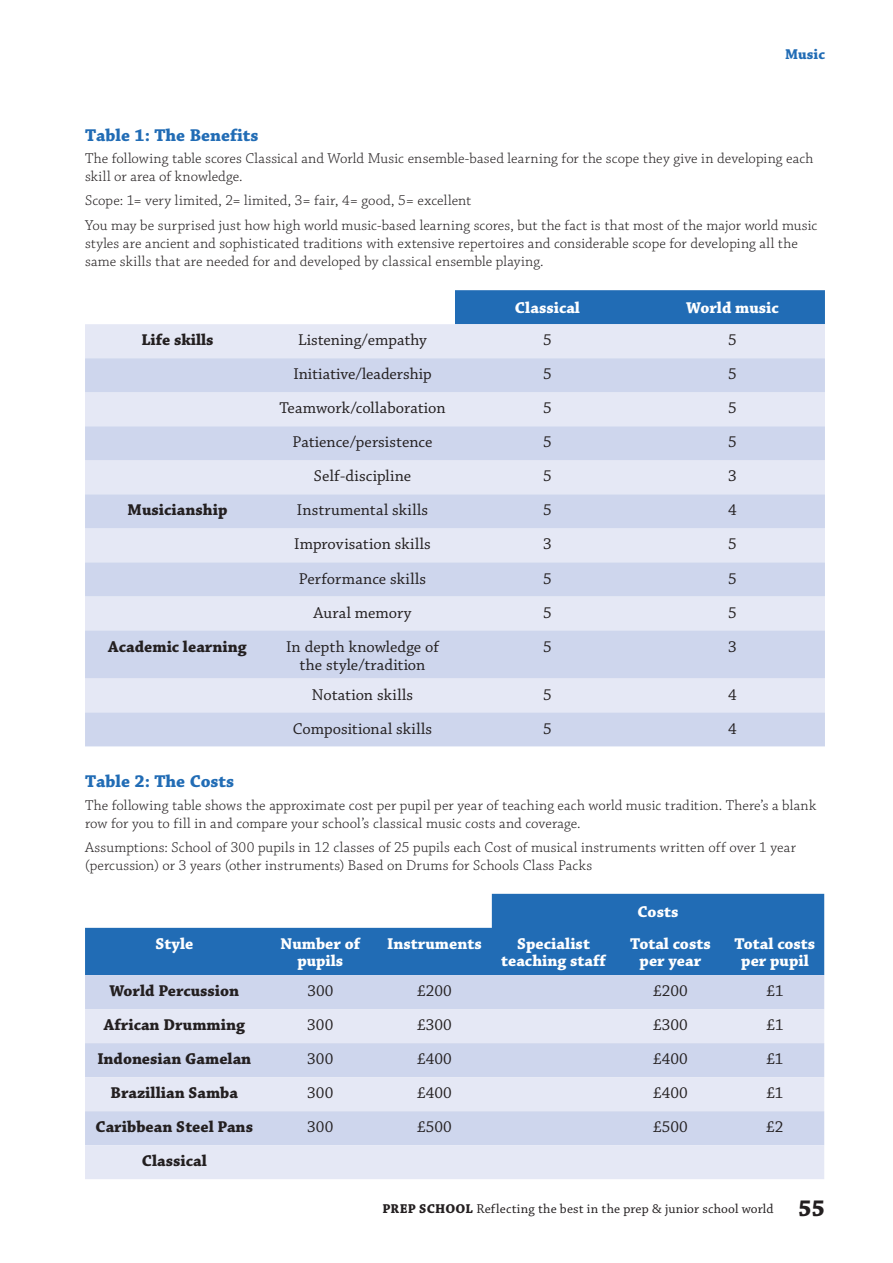
<style>
.page{position:relative;width:893px;height:1263px;background:#fff}
.page>*{position:absolute;margin:0;border:0;box-sizing:border-box;transform-origin:0 0}
.t1{font:700 18px "Chaparral Pro";color:#216cb5}
.t2{font:16.5px/18px "Chaparral Pro";color:#231f20;text-align:center}
.t3{font:700 16.5px "Chaparral Pro";color:#231f20}
.t4{font:700 16.5px/17.2px "Chaparral Pro";color:#fff;text-align:center}
.t5{font:300 15px/18px "Chaparral Pro";letter-spacing:.005em;color:#231f20}
.t6{font:700 15px "Chaparral Pro";color:#216cb5}
.t7{font:13.5px "Chaparral Pro";letter-spacing:.01em;color:#231f20}
.s1{font-weight:700}
.s2{font-weight:700;font-size:24px}
</style>
<div class="page">
<div style="left:455px;top:290px;width:370px;height:34px;background:#216cb5"></div>
<div style="left:85px;top:324px;width:740px;height:34px;background:#e5e8f5"></div>
<svg style="left:85px;top:358px;width:740px;height:388px;background:#d8def0"></svg>
<svg style="left:85px;top:894px;width:739px;height:81px;fill:#216cb5"></svg>
<div style="left:85px;top:975px;width:739px;height:34px;background:#ced6ed"></div>
<svg style="left:85px;top:1009px;width:739px;height:170px;background:#dbe0f1"></svg>
<p class="t6" style="left:785px;top:46px;width:41px">Music</p>
<p class="t1" style="left:85px;top:125px;width:175px">Table 1: The Benefits</p>
<p class="t5" style="left:85px;top:150px;width:730px">The following table scores Classical and World Music ensemble-based learning for the scope they give in developing each skill or area of knowledge.</p>
<p class="t5" style="left:85px;top:189px;width:734px;line-height:24.3px">Scope: 1= very limited, 2= limited, 3= fair, 4= good, 5= excellent<br>You may be surprised just how high world music-based learning scores, but the fact is that most of the major world music</p>
<p class="t5" style="left:85px;top:235px;width:714px">styles are ancient and sophisticated traditions with extensive repertoires and considerable scope for developing all the same skills that are needed for and developed by classical ensemble playing.</p>
<p class="t4" style="left:515px;top:300px;width:67px">Classical</p>
<p class="t4" style="left:686px;top:300px;width:94px">World music</p>
<p class="t3" style="left:141px;top:330px;width:74px">Life skills</p>
<p class="t2" style="left:298px;top:332px;width:130px">Listening/empathy</p>
<p class="t2" style="left:543px;top:332px;width:10px">5</p>
<p class="t2" style="left:728px;top:332px;width:10px">5</p>
<p class="t2" style="left:293px;top:366px;width:140px">Initiative/leadership</p>
<p class="t2" style="left:543px;top:366px;width:10px">5</p>
<p class="t2" style="left:728px;top:366px;width:10px">5</p>
<p class="t2" style="left:279px;top:400px;width:168px">Teamwork/collaboration</p>
<p class="t2" style="left:543px;top:400px;width:10px">5</p>
<p class="t2" style="left:728px;top:400px;width:10px">5</p>
<p class="t2" style="left:293px;top:434px;width:141px">Patience/persistence</p>
<p class="t2" style="left:543px;top:434px;width:10px">5</p>
<p class="t2" style="left:728px;top:434px;width:10px">5</p>
<p class="t2" style="left:314px;top:468px;width:99px">Self-discipline</p>
<p class="t2" style="left:543px;top:468px;width:10px">5</p>
<p class="t2" style="left:728px;top:468px;width:10px">3</p>
<p class="t3" style="left:128px;top:500px;width:101px">Musicianship</p>
<p class="t2" style="left:297px;top:502px;width:133px">Instrumental skills</p>
<p class="t2" style="left:543px;top:502px;width:10px">5</p>
<p class="t2" style="left:728px;top:502px;width:10px">4</p>
<p class="t2" style="left:294px;top:536px;width:138px">Improvisation skills</p>
<p class="t2" style="left:543px;top:536px;width:10px">3</p>
<p class="t2" style="left:728px;top:536px;width:10px">5</p>
<p class="t2" style="left:299px;top:570px;width:129px">Performance skills</p>
<p class="t2" style="left:543px;top:570px;width:10px">5</p>
<p class="t2" style="left:728px;top:570px;width:10px">5</p>
<p class="t2" style="left:313px;top:604px;width:100px">Aural memory</p>
<p class="t2" style="left:543px;top:604px;width:10px">5</p>
<p class="t2" style="left:728px;top:604px;width:10px">5</p>
<p class="t3" style="left:108px;top:637px;width:140px">Academic learning</p>
<p class="t2" style="left:286px;top:638px;width:154px">In depth knowledge of the style/tradition</p>
<p class="t2" style="left:543px;top:638px;width:10px">5</p>
<p class="t2" style="left:728px;top:638px;width:10px">3</p>
<p class="t2" style="left:312px;top:686px;width:103px">Notation skills</p>
<p class="t2" style="left:543px;top:686px;width:10px">5</p>
<p class="t2" style="left:728px;top:686px;width:10px">4</p>
<p class="t2" style="left:293px;top:720px;width:141px">Compositional skills</p>
<p class="t2" style="left:543px;top:720px;width:10px">5</p>
<p class="t2" style="left:728px;top:720px;width:10px">4</p>
<p class="t1" style="left:85px;top:771px;width:151px">Table 2: The Costs</p>
<p class="t5" style="left:85px;top:796px;width:733px">The following table shows the approximate cost per pupil per year of teaching each world music tradition. There’s a blank row for you to fill in and compare your school’s classical music costs and coverage.</p>
<p class="t5" style="left:85px;top:839px;width:712px">Assumptions: School of 300 pupils in 12 classes of 25 pupils each Cost of musical instruments written off over 1 year (percussion) or 3 years (other instruments) Based on Drums for Schools Class Packs</p>
<p class="t4" style="left:638px;top:904px;width:42px">Costs</p>
<p class="t4" style="left:155px;top:936px;width:39px">Style</p>
<p class="t4" style="left:281px;top:936px;width:81px">Number of pupils</p>
<p class="t4" style="left:387px;top:936px;width:96px">Instruments</p>
<p class="t4" style="left:501px;top:936px;width:106px">Specialist teaching staff</p>
<p class="t4" style="left:630px;top:936px;width:82px">Total costs per year</p>
<p class="t4" style="left:735px;top:936px;width:82px">Total costs per pupil</p>
<p class="t3" style="left:109px;top:981px;width:131px">World Percussion</p>
<p class="t2" style="left:307px;top:982px;width:27px">300</p>
<p class="t2" style="left:417px;top:982px;width:36px">£200</p>
<p class="t2" style="left:653px;top:982px;width:36px">£200</p>
<p class="t2" style="left:766px;top:982px;width:19px">£1</p>
<p class="t3" style="left:104px;top:1015px;width:143px">African Drumming</p>
<p class="t2" style="left:307px;top:1016px;width:28px">300</p>
<p class="t2" style="left:417px;top:1016px;width:36px">£300</p>
<p class="t2" style="left:653px;top:1016px;width:36px">£300</p>
<p class="t2" style="left:766px;top:1016px;width:19px">£1</p>
<p class="t3" style="left:97px;top:1049px;width:156px">Indonesian Gamelan</p>
<p class="t2" style="left:307px;top:1051px;width:28px">300</p>
<p class="t2" style="left:417px;top:1051px;width:36px">£400</p>
<p class="t2" style="left:653px;top:1051px;width:36px">£400</p>
<p class="t2" style="left:766px;top:1051px;width:19px">£1</p>
<p class="t3" style="left:111px;top:1083px;width:129px">Brazillian Samba</p>
<p class="t2" style="left:307px;top:1085px;width:28px">300</p>
<p class="t2" style="left:417px;top:1085px;width:36px">£400</p>
<p class="t2" style="left:653px;top:1085px;width:36px">£400</p>
<p class="t2" style="left:766px;top:1085px;width:19px">£1</p>
<p class="t3" style="left:96px;top:1117px;width:159px">Caribbean Steel Pans</p>
<p class="t2" style="left:307px;top:1119px;width:28px">300</p>
<p class="t2" style="left:417px;top:1119px;width:36px">£500</p>
<p class="t2" style="left:653px;top:1119px;width:36px">£500</p>
<p class="t2" style="left:766px;top:1119px;width:19px">£2</p>
<p class="t3" style="left:142px;top:1151px;width:67px">Classical</p>
<p class="t7" style="left:382px;top:1201px;width:444px"><span class="s1">PREP SCHOOL</span> Reflecting the best in the prep &amp; junior school world <span class="s2">55</span></p>
</div>
